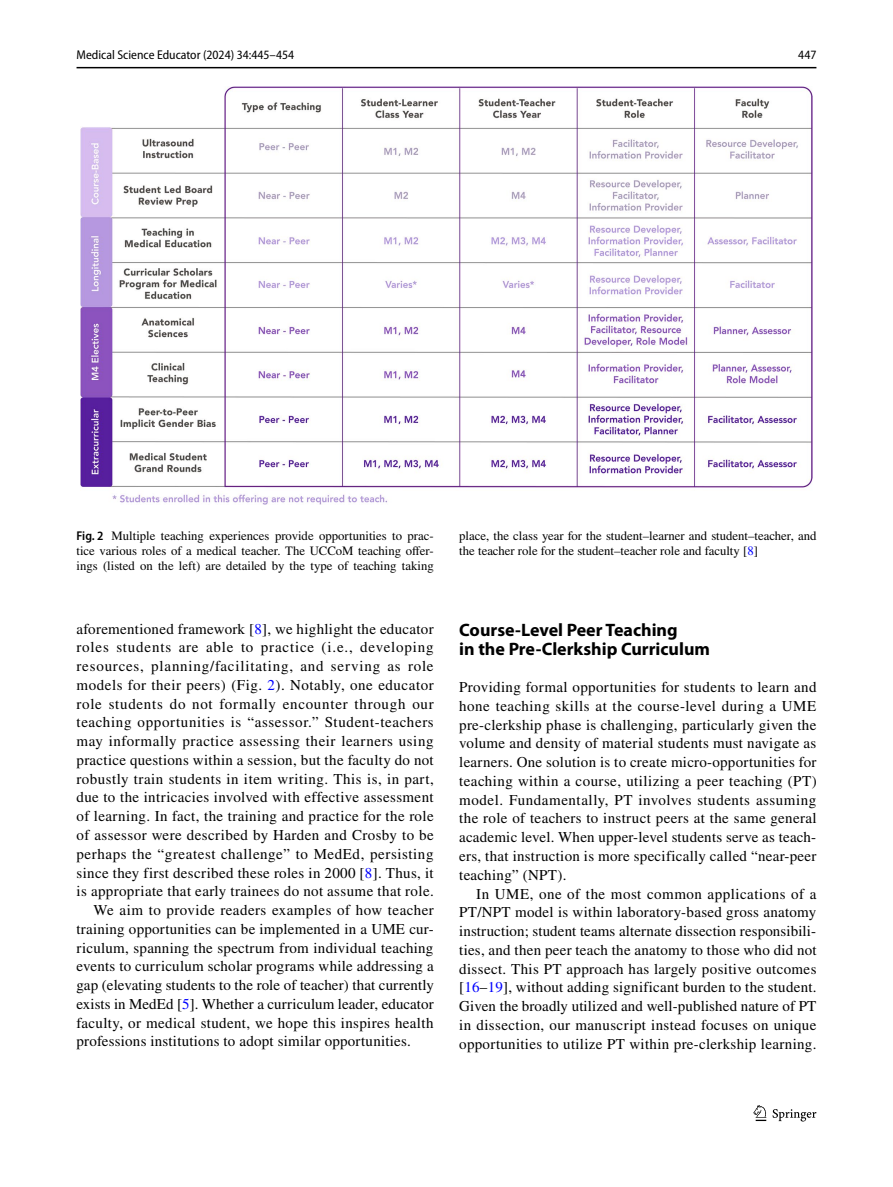
<style>
.page{position:relative;width:893px;height:1187px;background:#fff}
.page>*{position:absolute;margin:0;border:0;box-sizing:border-box;transform-origin:0 0}
.t1{font:700 18px/18.8px "Myriad Pro";color:#000}
.t2{font:15px/18.8px "STIX";letter-spacing:.025em;color:#000;text-align:justify}
.t3{font:15px "STIX";letter-spacing:.005em;color:#000}
.t4{font:15px "STIX";letter-spacing:.055em;color:#000}
.t5{font:15px "STIX";letter-spacing:.05em;color:#000}
.t6{font:12.75px/15px "STIX";color:#000;text-align:justify}
.t7{font:semi-condensed 12.75px "Myriad Pro";color:#000}
.s1{font-family:"Myriad Pro";font-weight:600;font-stretch:semi-condensed}
.s2{color:#00f}
</style>
<div class="page">
<hr style="left:77px;top:67px;width:739px;height:1px;background:#000">
<svg style="left:753px;top:1105px;width:13px;height:15px"></svg>
<svg style="left:773px;top:1109px;width:43px;height:12px"></svg>
<img style="left:80px;top:87px;width:732px;height:417px">
<p class="t7" style="left:77px;top:48px;width:219px">Medical Science Educator (2024) 34:445–454</p>
<p class="t7" style="left:798px;top:48px;width:20px">447</p>
<p class="t6" style="left:77px;top:528px;width:359px"><span class="s1">Fig. 2</span> Multiple teaching experiences provide opportunities to prac&shy;tice various roles of a medical teacher. The UCCoM teaching offer&shy;ings (listed on the left) are detailed by the type of teaching taking</p>
<p class="t6" style="left:459px;top:528px;width:359px">place, the class year for the student–learner and student–teacher, and the teacher role for the student–teacher role and faculty [<span class="s2">8</span>]</p>
<p class="t2" style="left:77px;top:620px;width:359px">aforementioned framework [<span class="s2">8</span>], we highlight the educator</p>
<p class="t4" style="left:77px;top:637px;width:359px">roles students are able to practice (i.e., developing</p>
<p class="t4" style="left:77px;top:655px;width:359px">resources, planning/facilitating, and serving as role</p>
<p class="t2" style="left:77px;top:676px;width:359px">models for their peers) (Fig. <span class="s2">2</span>). Notably, one educator</p>
<p class="t5" style="left:77px;top:693px;width:359px">role students do not formally encounter through our</p>
<p class="t2" style="left:77px;top:714px;width:359px">teaching opportunities is “assessor.” Student-teachers</p>
<p class="t2" style="left:77px;top:732px;width:359px">may informally practice assessing their learners using</p>
<p class="t2" style="left:77px;top:751px;width:359px">practice questions within a session, but the faculty do not</p>
<p class="t2" style="left:77px;top:770px;width:359px">robustly train students in item writing. This is, in part,</p>
<p class="t2" style="left:77px;top:789px;width:359px">due to the intricacies involved with effective assessment</p>
<p class="t2" style="left:77px;top:807px;width:359px">of learning. In fact, the training and practice for the role</p>
<p class="t2" style="left:77px;top:826px;width:359px">of assessor were described by Harden and Crosby to be</p>
<p class="t2" style="left:77px;top:845px;width:358px">perhaps the “greatest challenge” to MedEd, persisting</p>
<p class="t2" style="left:77px;top:864px;width:359px">since they first described these roles in 2000 [<span class="s2">8</span>]. Thus, it</p>
<p class="t2" style="left:77px;top:882px;width:359px">is appropriate that early trainees do not assume that role.</p>
<p class="t2" style="left:94px;top:901px;width:342px">We aim to provide readers examples of how teacher</p>
<p class="t2" style="left:77px;top:920px;width:359px">training opportunities can be implemented in a UME cur-</p>
<p class="t2" style="left:77px;top:939px;width:358px">riculum, spanning the spectrum from individual teaching</p>
<p class="t2" style="left:77px;top:957px;width:359px">events to curriculum scholar programs while addressing a</p>
<p class="t3" style="left:77px;top:974px;width:359px">gap (elevating students to the role of teacher) that currently</p>
<p class="t3" style="left:77px;top:993px;width:359px">exists in MedEd [<span class="s2">5</span>]. Whether a curriculum leader, educator</p>
<p class="t2" style="left:77px;top:1014px;width:359px">faculty, or medical student, we hope this inspires health</p>
<p class="t2" style="left:77px;top:1032px;width:336px">professions institutions to adopt similar opportunities.</p>
<p class="t1" style="left:459px;top:619px;width:252px">Course‑Level Peer Teaching<br>in the Pre‑Clerkship Curriculum</p>
<p class="t2" style="left:459px;top:678px;width:359px">Providing formal opportunities for students to learn and hone teaching skills at the course-level during a UME pre-clerkship phase is challenging, particularly given the volume and density of material students must navigate as learners. One solution is to create micro-opportunities for teaching within a course, utilizing a peer teaching (PT) model. Fundamentally, PT involves students assuming the role of teachers to instruct peers at the same general academic level. When upper-level students serve as teach&shy;ers, that instruction is more specifically called “near-peer teaching” (NPT).</p>
<p class="t2" style="left:459px;top:885px;width:359px;text-indent:17px">In UME, one of the most common applications of a PT/NPT model is within laboratory-based gross anatomy instruction; student teams alternate dissection responsibili&shy;ties, and then peer teach the anatomy to those who did not dissect. This PT approach has largely positive outcomes [<span class="s2">16</span>–<span class="s2">19</span>], without adding significant burden to the student.<br>Given the broadly utilized and well-published nature of PT in dissection, our manuscript instead focuses on unique opportunities to utilize PT within pre-clerkship learning.</p>
</div>
